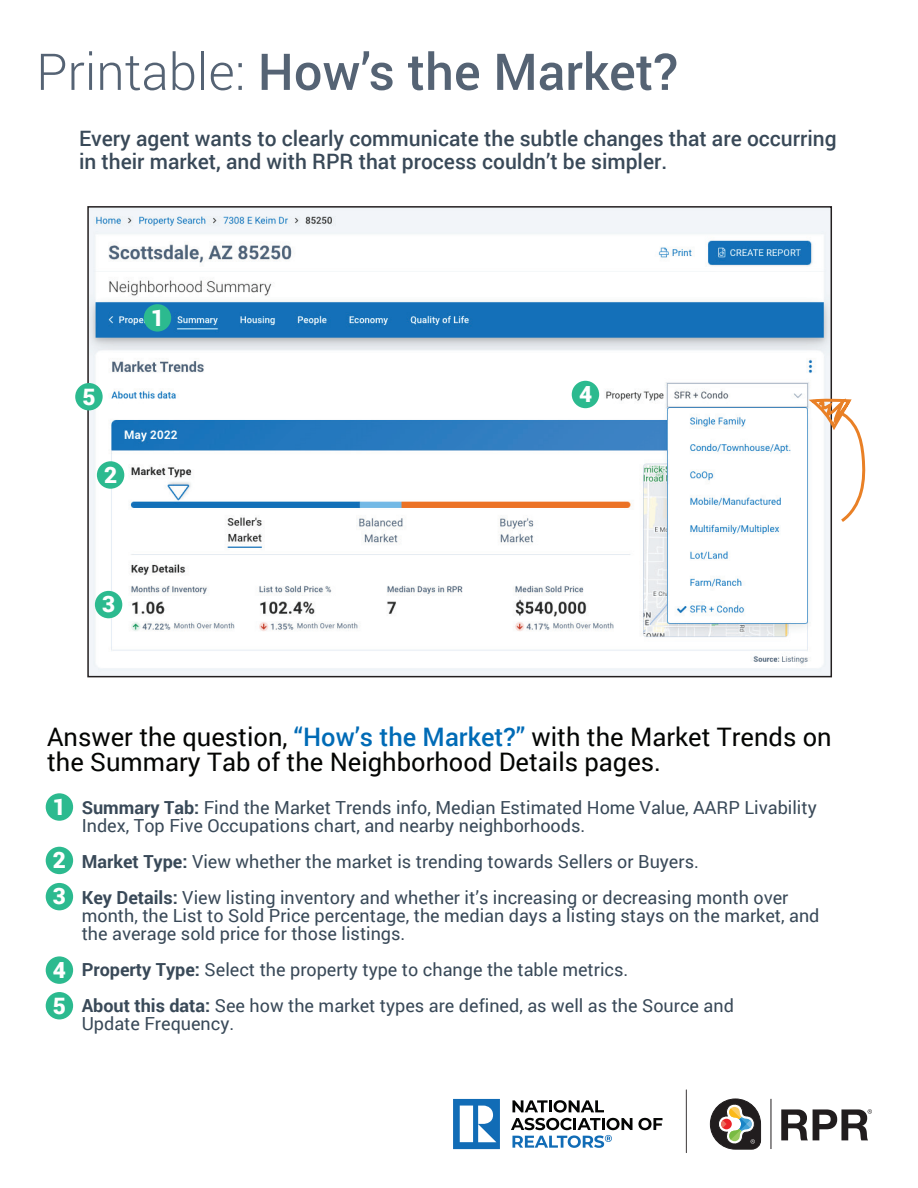
<style>
.page{position:relative;width:918px;height:1188px;background:#fff}
.page>*{position:absolute;margin:0;border:0;box-sizing:border-box;transform-origin:0 0}
.t1{font:500 50.7px "Roboto";color:#556374}
.t2{font:25.5px/25.5px "Roboto";color:#040503}
.t3{font:900 22.65px/35.5px "Roboto";color:#fff}
.t4{font:500 21.15px/22.5px "Roboto";color:#394958}
.t5{font:18px/18px "Roboto";color:#394958}
.s1{font-weight:300}
.s2{font-weight:500;color:#006bb6}
.s3{font-weight:700}
</style>
<div class="page">
<img style="left:90px;top:209px;width:739px;height:465px">
<svg style="left:453px;top:1099px;width:47px;height:50px"></svg>
<svg style="left:638px;top:1118px;width:25px;height:12px"></svg>
<svg style="left:511px;top:1100px;width:121px;height:48px"></svg>
<svg style="left:710px;top:1099px;width:51px;height:50px"></svg>
<hr style="left:771px;top:1099px;width:1px;height:50px;background:#211d1e">
<svg style="left:781px;top:1109px;width:91px;height:31px"></svg>
<hr style="left:686px;top:1089px;width:1px;height:64px;background:#211d1e">
<div style="left:46px;top:956px;width:27px;height:28px;background:#2cba8f;border-radius:50%"></div>
<div style="left:46px;top:992px;width:27px;height:27px;background:#2cba8f;border-radius:50%"></div>
<div style="left:75px;top:383px;width:28px;height:27px;background:#2cba8f;border-radius:50%"></div>
<div style="left:572px;top:381px;width:27px;height:27px;background:#2cba8f;border-radius:50%"></div>
<div style="left:46px;top:883px;width:27px;height:27px;background:#2cba8f;border-radius:50%"></div>
<div style="left:95px;top:591px;width:27px;height:27px;background:#2cba8f;border-radius:50%"></div>
<div style="left:46px;top:847px;width:27px;height:27px;background:#2cba8f;border-radius:50%"></div>
<div style="left:97px;top:461px;width:27px;height:28px;background:#2cba8f;border-radius:50%"></div>
<div style="left:46px;top:793px;width:27px;height:28px;background:#2cba8f;border-radius:50%"></div>
<svg style="left:805px;top:395px;width:61px;height:130px"></svg>
<div style="left:144px;top:304px;width:27px;height:28px;background:#2cba8f;border-radius:50%"></div>
<h1 class="t1" style="left:36px;top:36px;width:643px"><span class="s1">Printable:</span> How’s the Market?</h1>
<p class="t4" style="left:79px;top:127px;width:759px">Every agent wants to clearly communicate the subtle changes that are occurring in their market, and with RPR that process couldn’t be simpler.</p>
<p class="t3" style="left:151px;top:299px;width:15px">1</p>
<p class="t3" style="left:82px;top:378px;width:15px">5</p>
<p class="t3" style="left:579px;top:376px;width:15px">4</p>
<p class="t3" style="left:104px;top:456px;width:15px">2</p>
<p class="t3" style="left:102px;top:586px;width:15px">3</p>
<h2 class="t2" style="left:47px;top:723px;width:786px">Answer the question, <span class="s2">“How’s the Market?”</span> with the Market Trends on the Summary Tab of the Neighborhood Details pages.</h2>
<p class="t3" style="left:53px;top:788px;width:15px">1</p>
<p class="t3" style="left:53px;top:842px;width:15px">2</p>
<p class="t3" style="left:53px;top:878px;width:15px">3</p>
<p class="t3" style="left:53px;top:951px;width:15px">4<br>5</p>
<p class="t5" style="left:82px;top:798px;width:737px"><span class="s3">Summary Tab:</span> Find the Market Trends info, Median Estimated Home Value, AARP Livability<br>Index, Top Five Occupations chart, and nearby neighborhoods.</p>
<p class="t5" style="left:82px;top:843px;width:708px;line-height:36px"><span class="s3">Market Type:</span> View whether the market is trending towards Sellers or Buyers.<br><span class="s3">Key Details:</span> View listing inventory and whether it’s increasing or decreasing month over</p>
<p class="t5" style="left:82px;top:906px;width:739px">month, the List to Sold Price percentage, the median days a listing stays on the market, and the average sold price for those listings.</p>
<p class="t5" style="left:82px;top:951px;width:654px;line-height:36px"><span class="s3">Property Type:</span> Select the property type to change the table metrics.<br><span class="s3">About this data:</span> See how the market types are defined, as well as the Source and</p>
<p class="t5" style="left:82px;top:1014px;width:154px">Update Frequency.</p>
</div>
